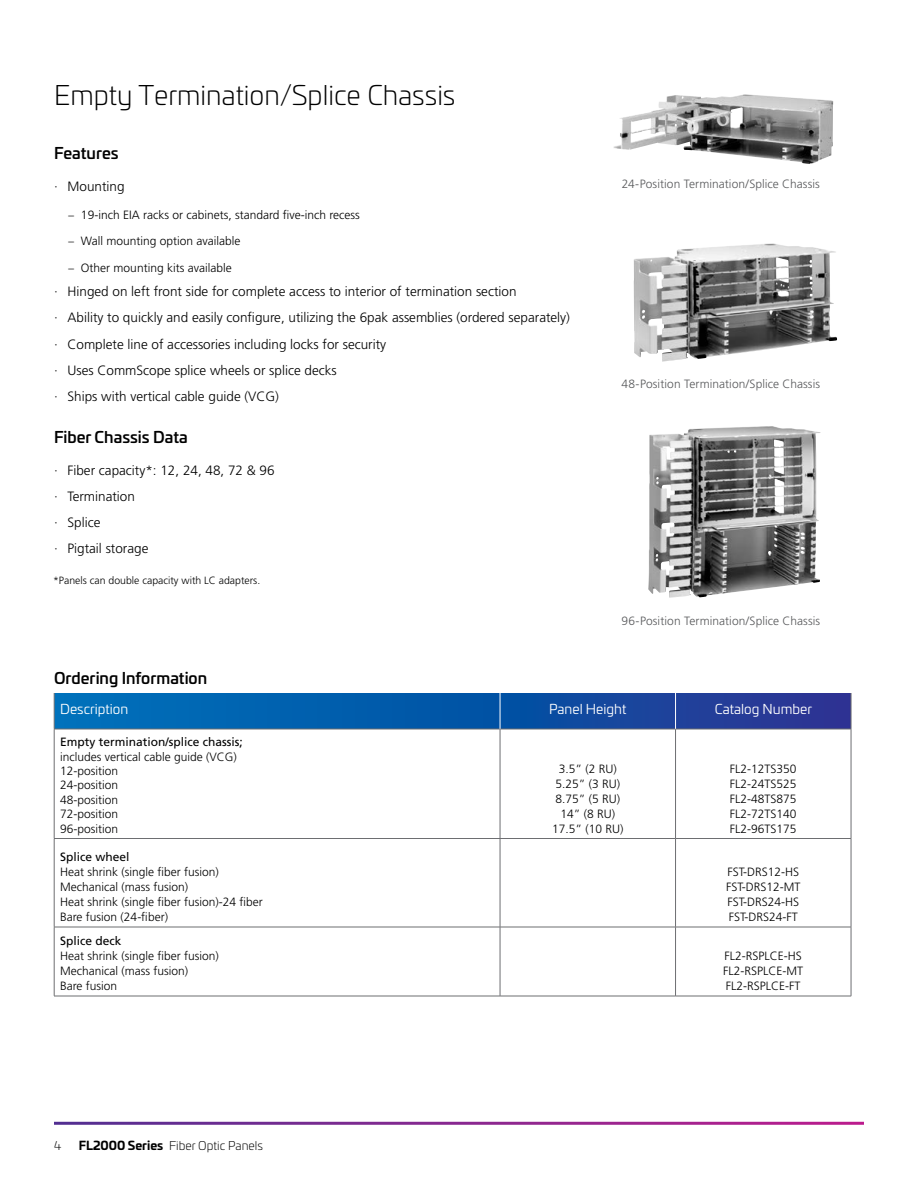
<style>
.page{position:relative;width:918px;height:1188px;background:#fff}
.page>*{position:absolute;margin:0;border:0;box-sizing:border-box;transform-origin:0 0}
.t1{font:300 27px "Univia Pro";color:#000}
.t2{font:500 15.75px "Univia Pro";color:#000}
.t3{font:300 13.5px/26.2px "Frutiger LT Pro";color:#000}
.t4{font:13.5px "Univia Pro";color:#fff}
.t5{font:300 12px/15px "Frutiger LT Pro";color:#000}
.t6{font:300 12px "Frutiger LT Pro";letter-spacing:.005em;color:#58595b}
.t7{font:12px "Frutiger LT Pro";color:#000}
.t8{font:300 12px "Univia Pro";color:#000}
.t9{font:300 10.5px "Frutiger LT Pro";color:#000}
.s1{font-family:"Univia Pro"}
.s2{font-weight:700}
</style>
<div class="page">
<svg style="left:55px;top:693px;width:796px;height:36px;background:#0d54a5"></svg>
<hr style="left:54px;top:693px;width:1px;height:36px;background:#6d6e71">
<hr style="left:851px;top:693px;width:1px;height:36px;background:#6d6e71">
<hr style="left:54px;top:729px;width:446px;height:1px;background:#6d6e71">
<hr style="left:54px;top:729px;width:1px;height:109px;background:#6d6e71">
<hr style="left:500px;top:729px;width:176px;height:1px;background:#6d6e71">
<hr style="left:500px;top:729px;width:1px;height:109px;background:#6d6e71">
<hr style="left:676px;top:729px;width:175px;height:1px;background:#6d6e71">
<hr style="left:675px;top:729px;width:1px;height:109px;background:#6d6e71">
<hr style="left:851px;top:729px;width:1px;height:109px;background:#6d6e71">
<hr style="left:54px;top:838px;width:446px;height:1px;background:#6d6e71">
<hr style="left:54px;top:839px;width:1px;height:88px;background:#6d6e71">
<hr style="left:500px;top:838px;width:176px;height:1px;background:#6d6e71">
<hr style="left:500px;top:839px;width:1px;height:88px;background:#6d6e71">
<hr style="left:676px;top:838px;width:175px;height:1px;background:#6d6e71">
<hr style="left:675px;top:839px;width:1px;height:88px;background:#6d6e71">
<hr style="left:851px;top:839px;width:1px;height:88px;background:#6d6e71">
<hr style="left:54px;top:927px;width:446px;height:1px;background:#6d6e71">
<hr style="left:54px;top:927px;width:1px;height:69px;background:#6d6e71">
<hr style="left:500px;top:927px;width:176px;height:1px;background:#6d6e71">
<hr style="left:500px;top:927px;width:1px;height:69px;background:#6d6e71">
<hr style="left:676px;top:927px;width:175px;height:1px;background:#6d6e71">
<hr style="left:675px;top:927px;width:1px;height:69px;background:#6d6e71">
<hr style="left:851px;top:927px;width:1px;height:69px;background:#6d6e71">
<hr style="left:54px;top:996px;width:446px;height:1px;background:#6d6e71">
<hr style="left:500px;top:996px;width:176px;height:1px;background:#6d6e71">
<hr style="left:676px;top:996px;width:175px;height:1px;background:#6d6e71">
<hr style="left:500px;top:693px;width:1px;height:36px;background:#fff">
<hr style="left:675px;top:693px;width:1px;height:36px;background:#fff">
<img style="left:614px;top:94px;width:219px;height:70px">
<img style="left:634px;top:243px;width:203px;height:119px">
<img style="left:648px;top:426px;width:173px;height:172px">
<h1 class="t1" style="left:54px;top:76px;width:403px">Empty Termination/Splice Chassis</h1>
<h2 class="t2" style="left:54px;top:141px;width:66px">Features</h2>
<p class="t3" style="left:54px;top:174px;width:72px">· Mounting</p>
<p class="t5" style="left:67px;top:207px;width:294px"><span class="s1">–</span> 19-inch EIA racks or cabinets, standard five-inch recess</p>
<p class="t5" style="left:67px;top:234px;width:175px"><span class="s1">–</span> Wall mounting option available</p>
<p class="t5" style="left:67px;top:260px;width:166px"><span class="s1">–</span> Other mounting kits available</p>
<p class="t3" style="left:54px;top:279px;width:518px">· Hinged on left front side for complete access to interior of termination section<br>· Ability to quickly and easily configure, utilizing the 6pak assemblies (ordered separately) · Complete line of accessories including locks for security<br>· Uses CommScope splice wheels or splice decks<br>· Ships with vertical cable guide (VCG)</p>
<h2 class="t2" style="left:54px;top:424px;width:135px">Fiber Chassis Data</h2>
<p class="t3" style="left:54px;top:457px;width:222px">· Fiber capacity*: 12, 24, 48, 72 &amp; 96 · Termination<br>· Splice<br>· Pigtail storage</p>
<p class="t9" style="left:53px;top:574px;width:209px">*Panels can double capacity with LC adapters.</p>
<h2 class="t2" style="left:54px;top:666px;width:155px">Ordering Information</h2>
<p class="t6" style="left:622px;top:177px;width:200px">24-Position Termination/Splice Chassis</p>
<p class="t6" style="left:621px;top:377px;width:200px">48-Position Termination/Splice Chassis</p>
<p class="t6" style="left:621px;top:614px;width:200px">96-Position Termination/Splice Chassis</p>
<p class="t4" style="left:60px;top:699px;width:70px">Description</p>
<p class="t4" style="left:549px;top:699px;width:79px">Panel Height</p>
<p class="t4" style="left:715px;top:699px;width:99px">Catalog Number</p>
<p class="t7" style="left:60px;top:734px;width:184px">Empty termination/splice chassis;</p>
<p class="t5" style="left:60px;top:749px;width:178px;line-height:14.4px">includes vertical cable guide (VCG)<br>12-position<br>24-position<br>48-position<br>72-position<br>96-position</p>
<p class="t5" style="left:552px;top:761px;width:73px;text-align:center">3.5” (2 RU)<br>5.25” (3 RU)<br>8.75” (5 RU)<br>14” (8 RU)<br>17.5” (10 RU)</p>
<p class="t5" style="left:730px;top:761px;width:68px;text-align:justify">FL2-12TS350<br>FL2-24TS525<br>FL2-48TS875<br>FL2-72TS140<br>FL2-96TS175</p>
<p class="t7" style="left:60px;top:850px;width:71px">Splice wheel</p>
<p class="t5" style="left:60px;top:864px;width:204px">Heat shrink (single fiber fusion)<br>Mechanical (mass fusion)<br>Heat shrink (single fiber fusion)-24 fiber<br>Bare fusion (24-fiber)</p>
<p class="t5" style="left:726px;top:864px;width:76px;text-align:justify">FST-DRS12-HS FST-DRS12-MT FST-DRS24-HS FST-DRS24-FT</p>
<p class="t7" style="left:60px;top:934px;width:63px">Splice deck</p>
<p class="t5" style="left:60px;top:948px;width:160px">Heat shrink (single fiber fusion)<br>Mechanical (mass fusion)<br>Bare fusion</p>
<p class="t5" style="left:723px;top:948px;width:81px;text-align:justify">FL2-RSPLCE-HS FL2-RSPLCE-MT FL2-RSPLCE-FT</p>
<p class="t8" style="left:54px;top:1138px;width:9px">4</p>
<p class="t8" style="left:79px;top:1138px;width:186px"><span class="s2">FL2000 Series</span> Fiber Optic Panels</p>
</div>
